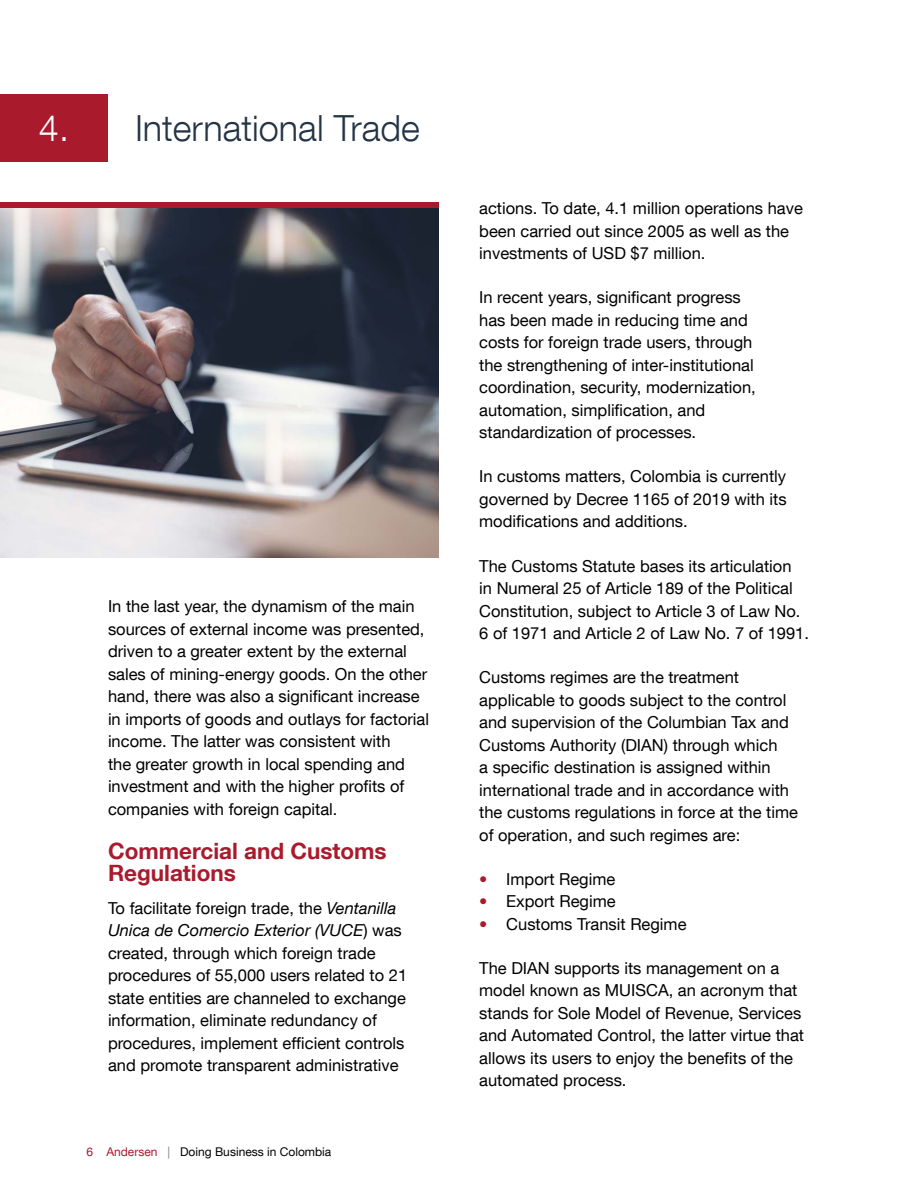
<style>
.page{position:relative;width:918px;height:1188px;background:#fff}
.page>*{position:absolute;margin:0;border:0;box-sizing:border-box;transform-origin:0 0}
.t1{font:300 36px "Helvetica Neue LT Com";color:#243444}
.t2{font:700 22.5px/22.5px "Helvetica Neue LT Com";color:#a91a2d}
.t3{font:16.5px/22.5px "Helvetica Neue LT Com";color:#000}
.t4{font:12px "Helvetica Neue LT Com";color:#000}
.s1{color:#fff}
.s2{font-style:italic}
.s3{color:#a91a2d}
.s4{color:#808285}
</style>
<div class="page">
<div style="left:0;top:94px;width:108px;height:68px;background:#a91a2d"></div>
<img style="left:0;top:208px;width:439px;height:349px">
<div style="left:0;top:202px;width:439px;height:6px;background:#a91a2d"></div>
<h1 class="t1" style="left:39px;top:106px;width:382px"><span class="s1">4.</span> International Trade</h1>
<p class="t3" style="left:108px;top:595px;width:323px">In the last year, the dynamism of the main sources of external income was presented, driven to a greater extent by the external sales of mining-energy goods. On the other hand, there was also a significant increase in imports of goods and outlays for factorial income. The latter was consistent with<br>the greater growth in local spending and investment and with the higher profits of companies with foreign capital.</p>
<h2 class="t2" style="left:108px;top:839px;width:280px">Commercial and Customs<br>Regulations</h2>
<p class="t3" style="left:108px;top:896px;width:301px">To facilitate foreign trade, the <span class="s2">Ventanilla Unica de Comercio Exterior (VUCE</span>) was created, through which foreign trade procedures of 55,000 users related to 21 state entities are channeled to exchange information, eliminate redundancy of procedures, implement efficient controls and promote transparent administrative</p>
<p class="t4" style="left:86px;top:1144px;width:246px"><span class="s3">6 Andersen</span> <span class="s4">|</span> Doing Business in Colombia</p>
<p class="t3" style="left:479px;top:197px;width:325px">actions. To date, 4.1 million operations have been carried out since 2005 as well as the investments of USD $7 million.</p>
<p class="t3" style="left:479px;top:286px;width:278px">In recent years, significant progress has been made in reducing time and costs for foreign trade users, through the strengthening of inter-institutional coordination, security, modernization, automation, simplification, and standardization of processes.</p>
<p class="t3" style="left:479px;top:465px;width:309px;text-align:justify">In customs matters, Colombia is currently governed by Decree 1165 of 2019 with its modifications and additions.</p>
<p class="t3" style="left:479px;top:554px;width:331px">The Customs Statute bases its articulation<br>in Numeral 25 of Article 189 of the Political Constitution, subject to Article 3 of Law No.<br>6 of 1971 and Article 2 of Law No. 7 of 1991.</p>
<p class="t3" style="left:479px;top:666px;width:320px">Customs regimes are the treatment applicable to goods subject to the control and supervision of the Columbian Tax and Customs Authority (DIAN) through which<br>a specific destination is assigned within international trade and in accordance with the customs regulations in force at the time of operation, and such regimes are:</p>
<p class="t3" style="left:479px;top:867px;width:138px"><span class="s3">•</span> Import Regime</p>
<p class="t3" style="left:479px;top:890px;width:138px"><span class="s3">•</span> Export Regime</p>
<p class="t3" style="left:479px;top:912px;width:209px"><span class="s3">•</span> Customs Transit Regime</p>
<p class="t3" style="left:479px;top:956px;width:326px">The DIAN supports its management on a model known as MUISCA, an acronym that stands for Sole Model of Revenue, Services and Automated Control, the latter virtue that allows its users to enjoy the benefits of the automated process.</p>
</div>
